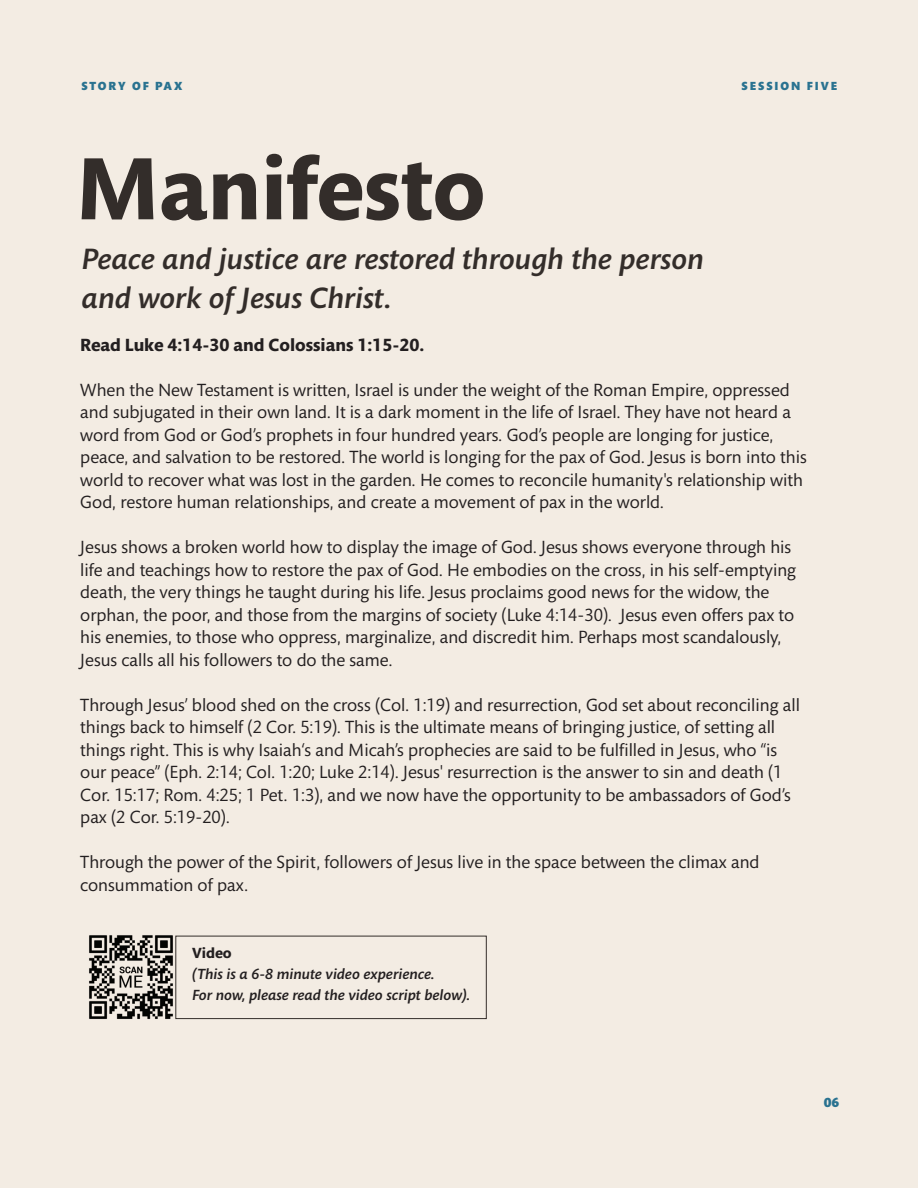
<style>
.page{position:relative;width:918px;height:1188px;background:#f3ece3}
.page>*{position:absolute;margin:0;border:0;box-sizing:border-box;transform-origin:0 0}
.t1{font:700 90px "Mundo Sans Std";color:#332d2a}
.t2{font:italic 500 30px/39px "Mundo Sans Std";color:#332d2a}
.t3{font:18px/22.5px "Mundo Sans Std";color:#231f20}
.t4{font:700 18px "Mundo Sans Std";color:#231f20}
.t5{font:italic 500 15px/21px "Mundo Sans Std";color:#231f20}
.t6{font:700 15px "Mundo Sans Std";color:#231f20}
.t7{font:900 13.5px "Mundo Sans Std";color:#297290}
.t8{font:900 12px "Mundo Sans Std";letter-spacing:.16em;color:#297290}
</style>
<div class="page">
<div style="left:175px;top:936px;width:312px;height:83px;border:1px solid #332d2a"></div>
<img style="left:89px;top:935px;width:91px;height:85px">
<p class="t8" style="left:81px;top:79px;width:102px">STORY OF PAX</p>
<h1 class="t1" style="left:75px;top:140px;width:412px">Manifesto</h1>
<h2 class="t2" style="left:81px;top:240px;width:624px">Peace and justice are restored through the person and work of Jesus Christ.</h2>
<p class="t8" style="left:742px;top:79px;width:97px">SESSION FIVE</p>
<p class="t4" style="left:80px;top:335px;width:346px">Read Luke 4:14-30 and Colossians 1:15-20.</p>
<p class="t3" style="left:80px;top:379px;width:728px">When the New Testament is written, Israel is under the weight of the Roman Empire, oppressed and subjugated in their own land. It is a dark moment in the life of Israel. They have not heard a word from God or God’s prophets in four hundred years. God’s people are longing for justice, peace, and salvation to be restored. The world is longing for the pax of God. Jesus is born into this world to recover what was lost in the garden. He comes to reconcile humanity's relationship with God, restore human relationships, and create a movement of pax in the world.</p>
<p class="t3" style="left:80px;top:536px;width:717px">Jesus shows a broken world how to display the image of God. Jesus shows everyone through his life and teachings how to restore the pax of God. He embodies on the cross, in his self-emptying death, the very things he taught during his life. Jesus proclaims good news for the widow, the orphan, the poor, and those from the margins of society (Luke 4:14-30). Jesus even offers pax to his enemies, to those who oppress, marginalize, and discredit him. Perhaps most scandalously, Jesus calls all his followers to do the same.</p>
<p class="t3" style="left:80px;top:694px;width:721px">Through Jesus’ blood shed on the cross (Col. 1:19) and resurrection, God set about reconciling all things back to himself (2 Cor. 5:19). This is the ultimate means of bringing justice, of setting all things right. This is why Isaiah‘s and Micah’s prophecies are said to be fulfilled in Jesus, who “is our peace” (Eph. 2:14; Col. 1:20; Luke 2:14). Jesus' resurrection is the answer to sin and death (1<br>Cor. 15:17; Rom. 4:25; 1 Pet. 1:3), and we now have the opportunity to be ambassadors of God’s pax (2 Cor. 5:19-20).</p>
<p class="t3" style="left:80px;top:851px;width:681px">Through the power of the Spirit, followers of Jesus live in the space between the climax and consummation of pax.</p>
<p class="t6" style="left:192px;top:944px;width:41px">Video</p>
<p class="t5" style="left:192px;top:964px;width:280px">(This is a 6-8 minute video experience.<br>For now, please read the video script below).</p>
<p class="t7" style="left:824px;top:1095px;width:17px">06</p>
</div>
